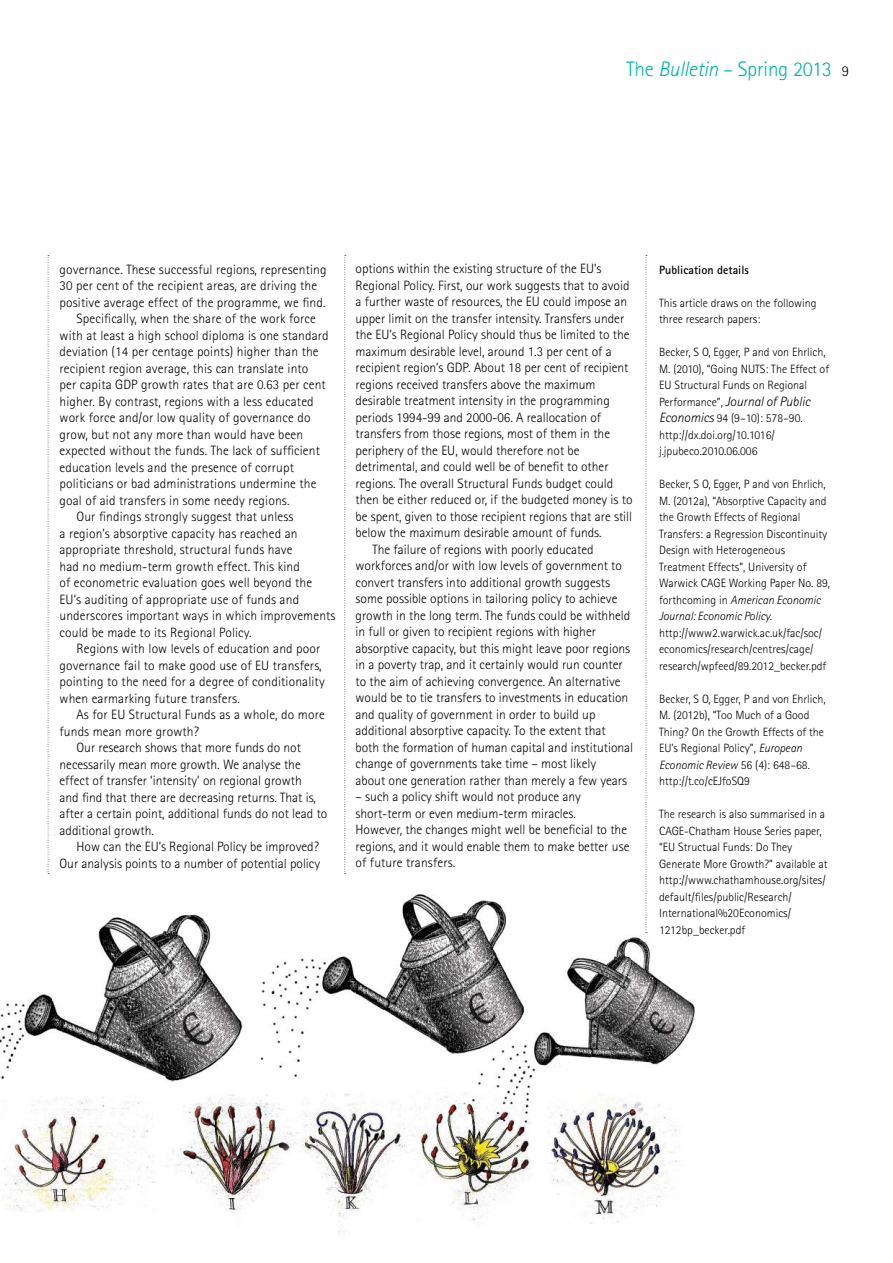
<style>
.page{position:relative;width:893px;height:1263px;background:#fff}
.page>*{position:absolute;margin:0;border:0;box-sizing:border-box;transform-origin:0 0}
.t1{font:300 21px "Rotis Sans Serif";letter-spacing:-.01em;color:#00b7a3}
.t2{font:300 13.5px/16.5px "Rotis Sans Serif";color:#000}
.t3{font:italic 300 13.5px "Rotis Sans Serif";color:#000}
.t4{font:300 12px/16.5px "Rotis Sans Serif";color:#000}
.t5{font:700 12px "Rotis Sans Serif";color:#000}
.s1{font-style:italic}
.s2{font-size:15px;color:#000}
.s3{font-style:normal;font-size:12px}
.s4{font-style:italic;font-size:13.5px}
</style>
<div class="page">
<img style="left:0;top:874px;width:695px;height:360px">
<svg style="left:48px;top:255px;width:1px;height:619px"></svg>
<svg style="left:344px;top:255px;width:2px;height:619px"></svg>
<svg style="left:646px;top:255px;width:1px;height:678px"></svg>
<h1 class="t1" style="left:626px;top:56px;width:224px">The <span class="s1">Bulletin</span> – Spring 2013 <span class="s2">9</span></h1>
<p class="t2" style="left:60px;top:261px;width:269px">governance. These successful regions, representing</p>
<p class="t2" style="left:60px;top:277px;width:259px">30 per cent of the recipient areas, are driving the</p>
<p class="t2" style="left:60px;top:294px;width:267px">positive average effect of the programme, we find.</p>
<p class="t2" style="left:77px;top:310px;width:241px">Specifically, when the share of the work force</p>
<p class="t2" style="left:60px;top:327px;width:271px">with at least a high school diploma is one standard</p>
<p class="t2" style="left:60px;top:343px;width:261px">deviation (14 per centage points) higher than the</p>
<p class="t2" style="left:60px;top:360px;width:250px">recipient region average, this can translate into</p>
<p class="t2" style="left:60px;top:376px;width:268px">per capita GDP growth rates that are 0.63 per cent</p>
<p class="t2" style="left:60px;top:393px;width:256px">higher. By contrast, regions with a less educated</p>
<p class="t2" style="left:60px;top:409px;width:253px">work force and/or low quality of governance do</p>
<p class="t2" style="left:60px;top:426px;width:245px">grow, but not any more than would have been</p>
<p class="t2" style="left:60px;top:442px;width:262px">expected without the funds. The lack of sufficient</p>
<p class="t2" style="left:60px;top:459px;width:236px">education levels and the presence of corrupt</p>
<p class="t2" style="left:60px;top:475px;width:259px">politicians or bad administrations undermine the</p>
<p class="t2" style="left:60px;top:492px;width:231px">goal of aid transfers in some needy regions.</p>
<p class="t2" style="left:77px;top:508px;width:218px">Our findings strongly suggest that unless</p>
<p class="t2" style="left:60px;top:525px;width:240px">a region’s absorptive capacity has reached an</p>
<p class="t2" style="left:60px;top:541px;width:234px">appropriate threshold, structural funds have</p>
<p class="t2" style="left:60px;top:558px;width:242px">had no medium-term growth effect. This kind</p>
<p class="t2" style="left:60px;top:574px;width:254px">of econometric evaluation goes well beyond the</p>
<p class="t2" style="left:60px;top:591px;width:241px">EU’s auditing of appropriate use of funds and</p>
<p class="t2" style="left:60px;top:607px;width:278px">underscores important ways in which improvements</p>
<p class="t2" style="left:60px;top:624px;width:194px">could be made to its Regional Policy.</p>
<p class="t2" style="left:77px;top:640px;width:245px">Regions with low levels of education and poor</p>
<p class="t2" style="left:60px;top:657px;width:264px">governance fail to make good use of EU transfers,</p>
<p class="t2" style="left:60px;top:673px;width:267px">pointing to the need for a degree of conditionality</p>
<p class="t2" style="left:60px;top:690px;width:182px">when earmarking future transfers.</p>
<p class="t2" style="left:77px;top:706px;width:250px">As for EU Structural Funds as a whole, do more</p>
<p class="t2" style="left:60px;top:723px;width:141px">funds mean more growth?</p>
<p class="t2" style="left:77px;top:739px;width:226px">Our research shows that more funds do not</p>
<p class="t2" style="left:60px;top:756px;width:243px">necessarily mean more growth. We analyse the</p>
<p class="t2" style="left:60px;top:772px;width:244px">effect of transfer ‘intensity’ on regional growth</p>
<p class="t2" style="left:60px;top:789px;width:258px">and find that there are decreasing returns. That is,</p>
<p class="t2" style="left:60px;top:805px;width:269px">after a certain point, additional funds do not lead to</p>
<p class="t2" style="left:60px;top:822px;width:96px">additional growth.</p>
<p class="t2" style="left:77px;top:838px;width:244px">How can the EU’s Regional Policy be improved?</p>
<p class="t2" style="left:60px;top:855px;width:262px">Our analysis points to a number of potential policy</p>
<p class="t2" style="left:356px;top:261px;width:247px">options within the existing structure of the EU’s</p>
<p class="t2" style="left:356px;top:277px;width:275px">Regional Policy. First, our work suggests that to avoid</p>
<p class="t2" style="left:356px;top:294px;width:273px">a further waste of resources, the EU could impose an</p>
<p class="t2" style="left:356px;top:310px;width:270px">upper limit on the transfer intensity. Transfers under</p>
<p class="t2" style="left:356px;top:327px;width:275px">the EU’s Regional Policy should thus be limited to the</p>
<p class="t2" style="left:356px;top:343px;width:258px">maximum desirable level, around 1.3 per cent of a</p>
<p class="t2" style="left:356px;top:360px;width:274px">recipient region’s GDP. About 18 per cent of recipient</p>
<p class="t2" style="left:356px;top:376px;width:241px">regions received transfers above the maximum</p>
<p class="t2" style="left:356px;top:393px;width:256px">desirable treatment intensity in the programming</p>
<p class="t2" style="left:356px;top:409px;width:247px">periods 1994-99 and 2000-06. A reallocation of</p>
<p class="t2" style="left:356px;top:426px;width:256px">transfers from those regions, most of them in the</p>
<p class="t2" style="left:356px;top:442px;width:226px">periphery of the EU, would therefore not be</p>
<p class="t2" style="left:356px;top:459px;width:254px">detrimental, and could well be of benefit to other</p>
<p class="t2" style="left:356px;top:475px;width:259px">regions. The overall Structural Funds budget could</p>
<p class="t2" style="left:356px;top:492px;width:278px">then be either reduced or, if the budgeted money is to</p>
<p class="t2" style="left:356px;top:508px;width:278px">be spent, given to those recipient regions that are still</p>
<p class="t2" style="left:356px;top:525px;width:248px">below the maximum desirable amount of funds.</p>
<p class="t2" style="left:373px;top:541px;width:223px">The failure of regions with poorly educated</p>
<p class="t2" style="left:356px;top:558px;width:268px">workforces and/or with low levels of government to</p>
<p class="t2" style="left:356px;top:574px;width:256px">convert transfers into additional growth suggests</p>
<p class="t2" style="left:356px;top:591px;width:263px">some possible options in tailoring policy to achieve</p>
<p class="t2" style="left:356px;top:607px;width:276px">growth in the long term. The funds could be withheld</p>
<p class="t2" style="left:356px;top:624px;width:242px">in full or given to recipient regions with higher</p>
<p class="t2" style="left:356px;top:640px;width:276px">absorptive capacity, but this might leave poor regions</p>
<p class="t2" style="left:356px;top:657px;width:269px">in a poverty trap, and it certainly would run counter</p>
<p class="t2" style="left:356px;top:673px;width:266px">to the aim of achieving convergence. An alternative</p>
<p class="t2" style="left:356px;top:690px;width:274px">would be to tie transfers to investments in education</p>
<p class="t2" style="left:356px;top:706px;width:241px">and quality of government in order to build up</p>
<p class="t2" style="left:356px;top:723px;width:252px">additional absorptive capacity. To the extent that</p>
<p class="t2" style="left:356px;top:739px;width:279px">both the formation of human capital and institutional</p>
<p class="t2" style="left:356px;top:756px;width:242px">change of governments take time – most likely</p>
<p class="t2" style="left:356px;top:772px;width:273px">about one generation rather than merely a few years</p>
<p class="t2" style="left:356px;top:789px;width:275px">– such a policy shift would not produce any short-term or even medium-term miracles.<br>However, the changes might well be beneficial to the regions, and it would enable them to make better use of future transfers.</p>
<p class="t5" style="left:659px;top:262px;width:91px">Publication details</p>
<p class="t4" style="left:659px;top:294px;width:159px">This article draws on the following three research papers:</p>
<p class="t4" style="left:659px;top:344px;width:171px">Becker, S O, Egger, P and von Ehrlich,<br>M . (2010), “Going NUTS: The Effect of<br>EU Structural Funds on Regional</p>
<p class="t3" style="left:659px;top:393px;width:153px"><span class="s3">Performance”,</span> Journal of Public</p>
<p class="t4" style="left:659px;top:410px;width:145px"><span class="s4">Economics</span> 94 (9–10): 578–90. http://dx.doi.org/10.1016/ j.jpubeco.2010.06.006</p>
<p class="t4" style="left:659px;top:476px;width:173px">Becker, S O, Egger, P and von Ehrlich, M . (2012a), “Absorptive Capacity and the Growth Effects of Regional Transfers: a Regression Discontinuity Design with Heterogeneous Treatment Effects”, University of Warwick CAGE Working Paper No. 89, forthcoming in <span class="s1">American Economic Journal: Economic Policy.</span></p>
<p class="t4" style="left:659px;top:624px;width:169px">http://www2.warwick.ac.uk/fac/soc/ economics/research/centres/cage/ research/wpfeed/89.2012_becker.pdf</p>
<p class="t4" style="left:659px;top:690px;width:168px">Becker, S O, Egger, P and von Ehrlich,<br>M . (2012b), “Too M uch of a Good<br>Thing? On the Growth Effects of the<br>EU’s Regional Policy”, <span class="s1">European<br>Economic Review</span> 56 (4): 648–68. http://t.co/cEJfoSQ9</p>
<p class="t4" style="left:659px;top:806px;width:170px">The research is also summarised in a<br>CAGE-Chatham House Series paper, “EU Structual Funds: Do They<br>Generate More Growth?” available at http://www.chathamhouse.org/sites/ default/files/public/Research/<br>International%20Economics/<br>1212bp_becker.pdf</p>
</div>
